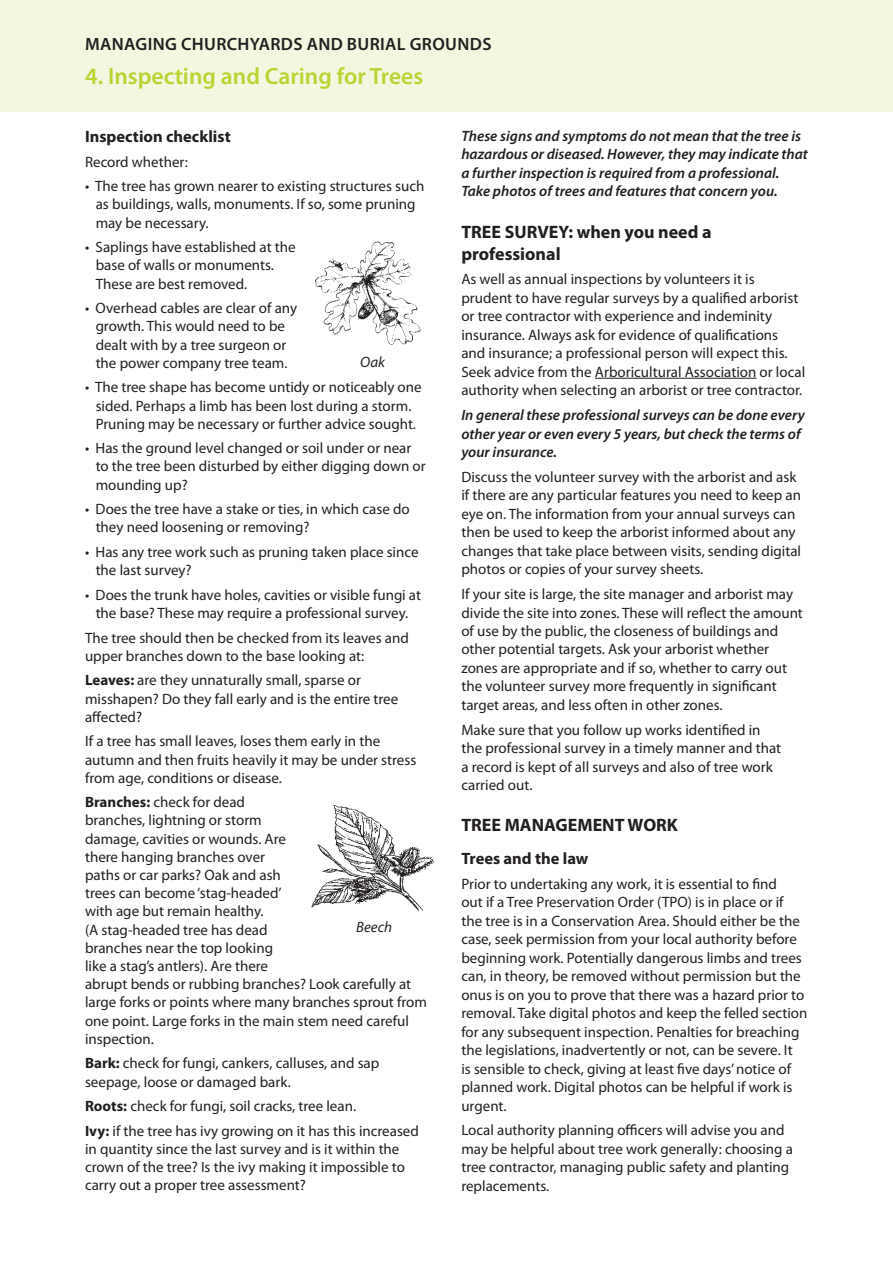
<style>
.page{position:relative;width:893px;height:1263px;background:#fff}
.page>*{position:absolute;margin:0;border:0;box-sizing:border-box;transform-origin:0 0}
.t1{font:600 23.55px "Myriad Pro";color:#b9d432}
.t2{font:700 18px/22px "Myriad Pro";color:#231f20}
.t3{font:600 17.85px "Myriad Pro";letter-spacing:.02em;color:#231f20}
.t4{font:700 16.5px "Myriad Pro";color:#231f20}
.t5{font:15px/18.1px "Myriad Pro";color:#231f20}
.t6{font:italic 600 15px/18.5px "Myriad Pro";color:#231f20}
.t7{font:italic 15px "Myriad Pro";color:#231f20}
.s1{font-weight:700}
</style>
<div class="page">
<hr style="left:595px;top:378px;width:161px;height:1px;background:#231f20">
<img style="left:311px;top:805px;width:123px;height:107px">
<div style="left:0;top:0;width:893px;height:112px;background:#f2f7df"></div>
<img style="left:315px;top:241px;width:106px;height:104px">
<p class="t3" style="left:85px;top:33px;width:408px">MANAGING CHURCHYARDS AND BURIAL GROUNDS</p>
<h1 class="t1" style="left:85px;top:61px;width:340px">4. Inspecting and Caring for Trees</h1>
<p class="t4" style="left:85px;top:126px;width:147px">Inspection checklist</p>
<p class="t5" style="left:85px;top:152px;width:104px">Record whether:</p>
<p class="t5" style="left:96px;top:177px;width:330px;text-indent:-11px">• The tree has grown nearer to existing structures such as buildings, walls, monuments. If so, some pruning may be necessary.</p>
<p class="t5" style="left:96px;top:238px;width:202px;text-indent:-11px">• Saplings have established at the base of walls or monuments.<br>These are best removed.</p>
<p class="t5" style="left:85px;top:299px;width:214px;text-align:center">• Overhead cables are clear of any growth. This would need to be dealt with by a tree surgeon or the power company tree team.</p>
<p class="t5" style="left:85px;top:378px;width:338px;text-align:center">• The tree shape has become untidy or noticeably one sided. Perhaps a limb has been lost during a storm.<br>Pruning may be necessary or further advice sought.</p>
<p class="t5" style="left:96px;top:439px;width:331px;text-indent:-11px">• Has the ground level changed or soil under or near to the tree been disturbed by either digging down or mounding up?</p>
<p class="t5" style="left:96px;top:500px;width:316px;text-indent:-11px">• Does the tree have a stake or ties, in which case do they need loosening or removing?</p>
<p class="t5" style="left:96px;top:543px;width:324px;text-indent:-11px">• Has any tree work such as pruning taken place since the last survey?</p>
<p class="t5" style="left:85px;top:585px;width:338px;text-align:center">• Does the trunk have holes, cavities or visible fungi at the base? These may require a professional survey.</p>
<p class="t5" style="left:85px;top:628px;width:325px">The tree should then be checked from its leaves and upper branches down to the base looking at:</p>
<p class="t5" style="left:85px;top:671px;width:315px"><span class="s1">Leaves:</span> are they unnaturally small, sparse or misshapen? Do they fall early and is the entire tree affected?</p>
<p class="t5" style="left:85px;top:732px;width:333px">If a tree has small leaves, loses them early in the autumn and then fruits heavily it may be under stress from age, conditions or disease.</p>
<p class="t5" style="left:85px;top:793px;width:343px"><span class="s1">Branches:</span> check for dead<br>branches, lightning or storm<br>damage, cavities or wounds. Are<br>there hanging branches over<br>paths or car parks? Oak and ash<br>trees can become ‘stag-headed’<br>with age but remain healthy.<br>(A stag-headed tree has dead<br>branches near the top looking<br>like a stag’s antlers). Are there<br>abrupt bends or rubbing branches? Look carefully at large forks or points where many branches sprout from one point. Large forks in the main stem need careful inspection.</p>
<p class="t5" style="left:85px;top:1054px;width:296px"><span class="s1">Bark:</span> check for fungi, cankers, calluses, and sap seepage, loose or damaged bark.</p>
<p class="t5" style="left:85px;top:1093px;width:335px;line-height:24.6px"><span class="s1">Roots:</span> check for fungi, soil cracks, tree lean.<br><span class="s1">Ivy:</span> if the tree has ivy growing on it has this increased</p>
<p class="t5" style="left:85px;top:1139px;width:321px">in quantity since the last survey and is it within the crown of the tree? Is the ivy making it impossible to carry out a proper tree assessment?</p>
<p class="t7" style="left:360px;top:353px;width:26px">Oak</p>
<p class="t7" style="left:356px;top:918px;width:37px">Beech</p>
<p class="t6" style="left:461px;top:126px;width:348px">These signs and symptoms do not mean that the tree is hazardous or diseased. However, they may indicate that a further inspection is required from a professional.<br>Take photos of trees and features that concern you.</p>
<p class="t2" style="left:461px;top:220px;width:252px">TREE SURVEY: when you need a professional</p>
<p class="t5" style="left:461px;top:270px;width:345px">As well as annual inspections by volunteers it is prudent to have regular surveys by a qualified arborist or tree contractor with experience and indeminity insurance. Always ask for evidence of qualifications and insurance; a professional person will expect this.<br>Seek advice from the Arboricultural Association or local authority when selecting an arborist or tree contractor.</p>
<p class="t6" style="left:461px;top:405px;width:345px">In general these professional surveys can be done every other year or even every 5 years, but check the terms of your insurance.</p>
<p class="t5" style="left:461px;top:467px;width:341px">Discuss the volunteer survey with the arborist and ask if there are any particular features you need to keep an eye on. The information from your annual surveys can then be used to keep the arborist informed about any changes that take place between visits, sending digital photos or copies of your survey sheets.</p>
<p class="t5" style="left:461px;top:584px;width:343px">If your site is large, the site manager and arborist may divide the site into zones. These will reflect the amount of use by the public, the closeness of buildings and other potential targets. Ask your arborist whether zones are appropriate and if so, whether to carry out the volunteer survey more frequently in significant target areas, and less often in other zones.</p>
<p class="t5" style="left:461px;top:720px;width:321px">Make sure that you follow up works identified in the professional survey in a timely manner and that a record is kept of all surveys and also of tree work carried out.</p>
<p class="t2" style="left:461px;top:813px;width:218px">TREE MANAGEMENT WORK</p>
<p class="t4" style="left:461px;top:848px;width:129px">Trees and the law</p>
<p class="t5" style="left:461px;top:874px;width:348px">Prior to undertaking any work, it is essential to find<br>out if a Tree Preservation Order (TPO) is in place or if the tree is in a Conservation Area. Should either be the case, seek permission from your local authority before beginning work. Potentially dangerous limbs and trees can, in theory, be removed without permission but the onus is on you to prove that there was a hazard prior to removal. Take digital photos and keep the felled section for any subsequent inspection. Penalties for breaching the legislations, inadvertently or not, can be severe. It<br>is sensible to check, giving at least five days’ notice of planned work. Digital photos can be helpful if work is urgent.</p>
<p class="t5" style="left:461px;top:1121px;width:333px">Local authority planning officers will advise you and may be helpful about tree work generally: choosing a tree contractor, managing public safety and planting replacements.</p>
</div>
